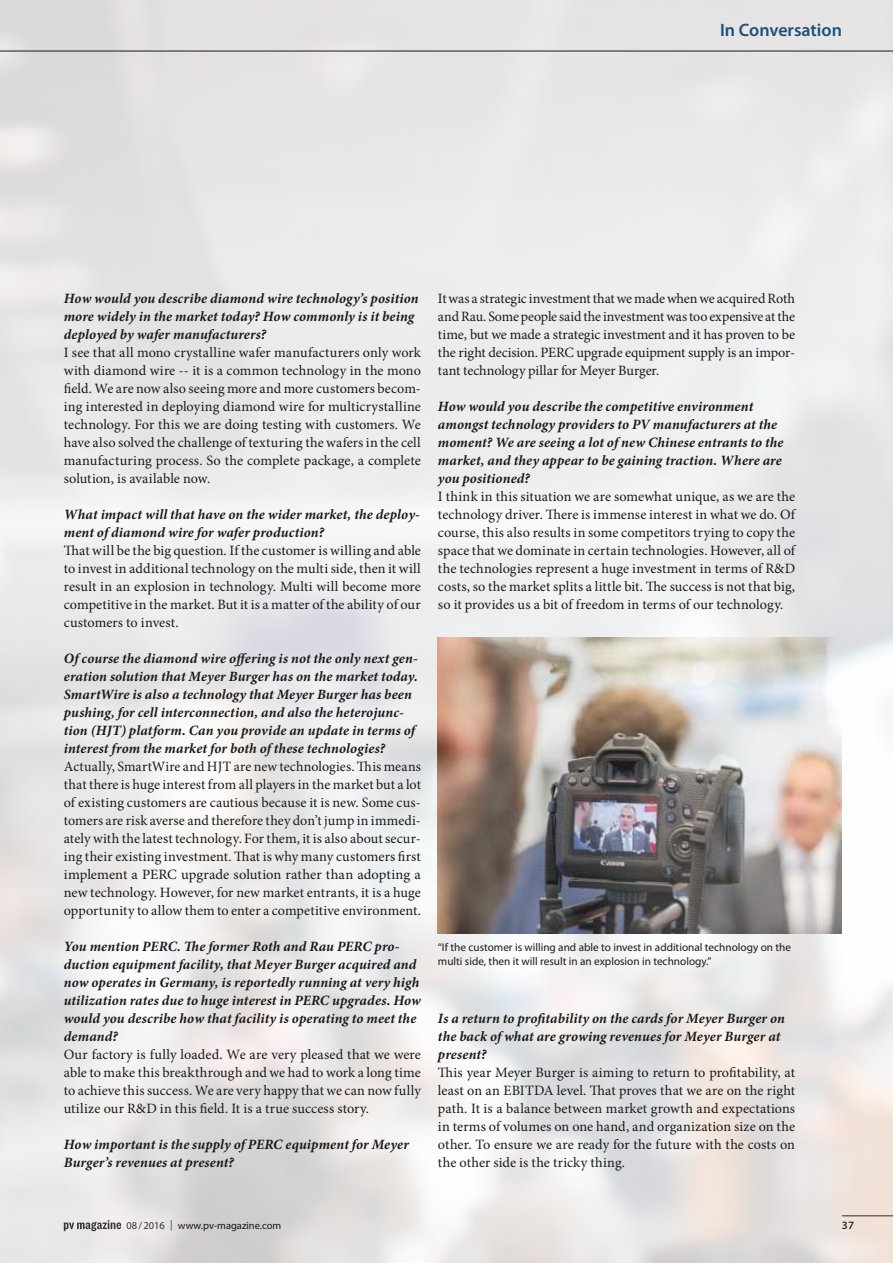
<style>
.page{position:relative;width:893px;height:1263px;background:#fff}
.page>*{position:absolute;margin:0;border:0;box-sizing:border-box;transform-origin:0 0}
.t1{font:600 18px "Myriad Pro";color:#00487e}
.t2{font:14.25px/18px "Minion Pro";letter-spacing:.005em;color:#1a1a18}
.t3{font:italic 700 14.25px/18px "Minion Pro";letter-spacing:.01em;color:#1a1a18}
.t4{font:11.25px/13.5px "Myriad Pro";color:#1a1a18}
.t5{font:600 11.25px "Myriad Pro";color:#1a1a18}
.t6{font:10.5px "Myriad Pro";color:#1a1a18}
.s1{font-weight:700;font-style:italic}
.s2{font-weight:400;font-style:normal}
.s3{color:#00487e}
</style>
<div class="page">
<img style="left:0;top:0;width:893px;height:1263px">
<hr style="left:0;top:51px;width:893px;height:1px;background:#1a1a18">
<p class="t1" style="left:720px;top:18px;width:123px">In Conversation</p>
<p class="t2" style="left:64px;top:289px;width:359px"><span class="s1">How would you describe diamond wire technology’s position more widely in the market today? How commonly is it being deployed by wafer manufacturers?<br></span>I see that all mono crystalline wafer manufacturers only work with diamond wire -- it is a common technology in the mono field. We are now also seeing more and more customers becom&shy;ing interested in deploying diamond wire for multicrystalline technology. For this we are doing testing with customers. We have also solved the challenge of texturing the wafers in the cell manufacturing process. So the complete package, a complete solution, is available now.</p>
<p class="t2" style="left:64px;top:505px;width:359px"><span class="s1">What impact will that have on the wider market, the deploy&shy;ment of diamond wire for wafer production?<br></span>That will be the big question. If the customer is willing and able to invest in additional technology on the multi side, then it will result in an explosion in technology. Multi will become more competitive in the market. But it is a matter of the ability of our customers to invest.</p>
<p class="t2" style="left:64px;top:649px;width:359px"><span class="s1">Of course the diamond wire offering is not the only next gen&shy;eration solution that Meyer Burger has on the market today.<br>SmartWire is also a technology that Meyer Burger has been pushing, for cell interconnection, and also the heterojunc&shy;tion (HJT) platform. Can you provide an update in terms of interest from the market for both of these technologies?<br></span>Actually, SmartWire and HJT are new technologies. This means that there is huge interest from all players in the market but a lot of existing customers are cautious because it is new. Some cus&shy;tomers are risk averse and therefore they don’t jump in immedi&shy;ately with the latest technology. For them, it is also about secur&shy;ing their existing investment. That is why many customers first implement a PERC upgrade solution rather than adopting a new technology. However, for new market entrants, it is a huge opportunity to allow them to enter a competitive environment.</p>
<p class="t3" style="left:64px;top:937px;width:359px">You mention PERC. The former Roth and Rau PERC pro&shy;duction equipment facility, that Meyer Burger acquired and now operates in Germany, is reportedly running at very high utilization rates due to huge interest in PERC upgrades. How would you describe how that facility is operating to meet the demand?<br><span class="s2">Our factory is fully loaded. We are very pleased that we were able to make this breakthrough and we had to work a long time to achieve this success. We are very happy that we can now fully utilize our R&amp;D in this field. It is a true success story.</span></p>
<p class="t3" style="left:64px;top:1135px;width:347px">How important is the supply of PERC equipment for Meyer<br>Burger’s revenues at present?</p>
<p class="t2" style="left:438px;top:289px;width:359px;text-align:justify">It was a strategic investment that we made when we acquired Roth and Rau. Some people said the investment was too expensive at the time, but we made a strategic investment and it has proven to be the right decision. PERC upgrade equipment supply is an impor&shy;tant technology pillar for Meyer Burger.</p>
<p class="t2" style="left:438px;top:397px;width:359px"><span class="s1">How would you describe the competitive environment amongst technology providers to PV manufacturers at the moment? We are seeing a lot of new Chinese entrants to the market, and they appear to be gaining traction. Where are you positioned?<br></span>I think in this situation we are somewhat unique, as we are the technology driver. There is immense interest in what we do. Of course, this also results in some competitors trying to copy the space that we dominate in certain technologies. However, all of the technologies represent a huge investment in terms of R&amp;D costs, so the market splits a little bit. The success is not that big, so it provides us a bit of freedom in terms of our technology.</p>
<p class="t4" style="left:438px;top:940px;width:355px">“If the customer is willing and able to invest in additional technology on the multi side, then it will result in an explosion in technology.”</p>
<p class="t2" style="left:438px;top:1009px;width:359px"><span class="s1">Is a return to profitability on the cards for Meyer Burger on the back of what are growing revenues for Meyer Burger at present?<br></span>This year Meyer Burger is aiming to return to profitability, at least on an EBITDA level. That proves that we are on the right path. It is a balance between market growth and expectations in terms of volumes on one hand, and organization size on the other. To ensure we are ready for the future with the costs on the other side is the tricky thing.</p>
<p class="t6" style="left:126px;top:1219px;width:156px">08/2016 <span class="s3">|</span> www.pv-magazine.com</p>
<p class="t5" style="left:842px;top:1218px;width:14px">37</p>
</div>
